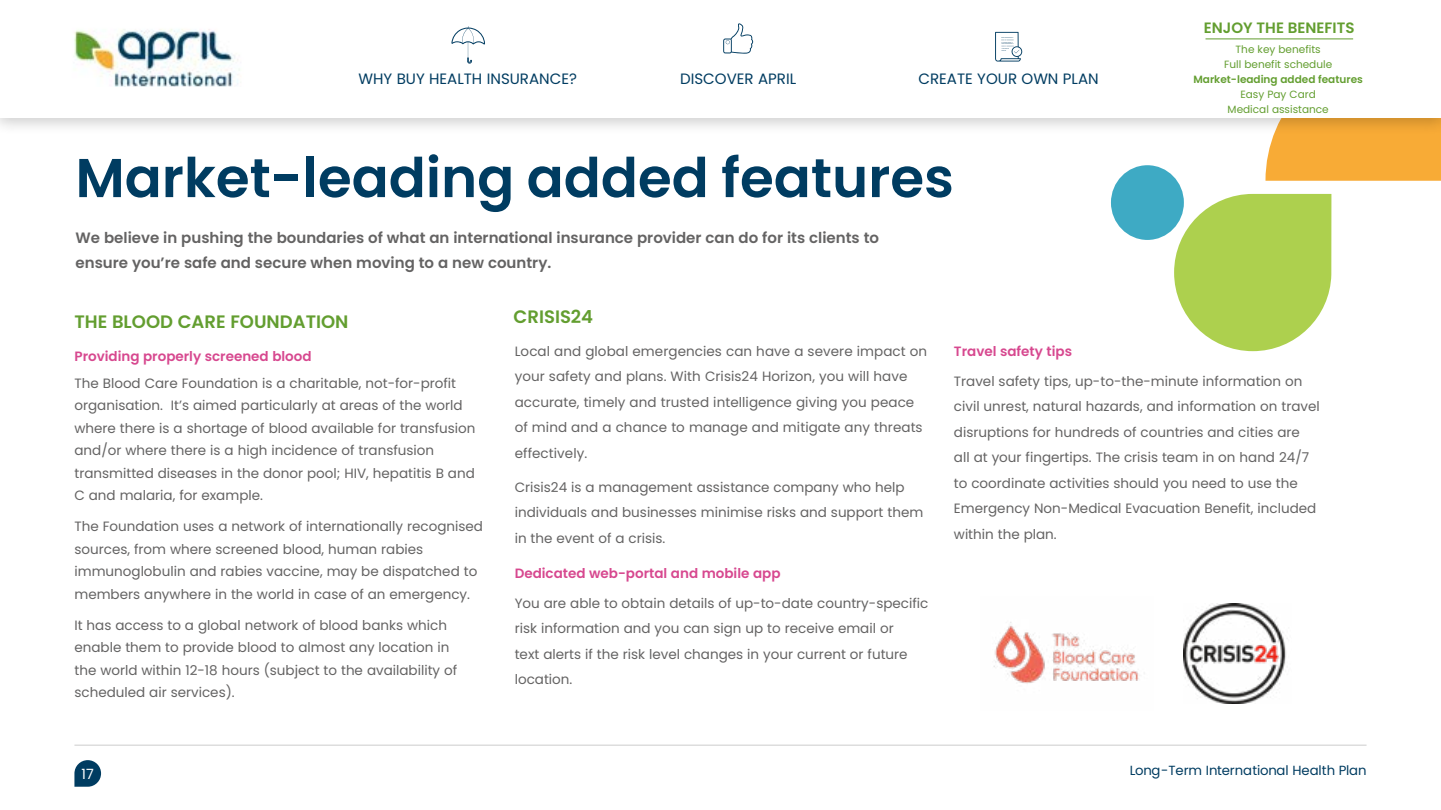
<style>
.page{position:relative;width:1441px;height:810px;background:#fff}
.page>*{position:absolute;margin:0;border:0;box-sizing:border-box;transform-origin:0 0}
.t1{font:600 54.6px "Poppins";color:#003c61}
.t2{font:600 18px "Poppins";color:#639e30}
.t3{font:600 15px/25.5px "Poppins";color:#646363}
.t4{font:15px "Poppins";color:#003c61}
.t5{font:600 15px "Poppins";color:#639e30}
.t6{font:14.1px "Poppins";color:#fff}
.t7{font:13.5px/25.5px "Poppins";color:#646363}
.t8{font:600 13.5px "Poppins";color:#d7488f}
.t9{font:13.2px "Poppins";color:#003c61}
.t10{font:10.5px/15px "Poppins";color:#639e30;text-align:center}
.t11{font:600 10.5px "Poppins";color:#639e30}
</style>
<div class="page">
<div style="left:1265px;top:137px;width:175px;height:44px;background:#f8ab36"></div>
<div style="left:0;top:0;width:1440px;height:137px;background:#000;opacity:.2"></div>
<div style="left:0;top:0;width:1440px;height:118px;background:#fff"></div>
<svg style="left:451px;top:26px;width:34px;height:38px"></svg>
<svg style="left:995px;top:32px;width:27px;height:30px"></svg>
<svg style="left:723px;top:23px;width:30px;height:31px"></svg>
<hr style="left:74px;top:745px;width:1292px;height:1px;background:#ccc">
<svg style="left:74px;top:760px;width:27px;height:27px"></svg>
<hr style="left:1205px;top:39px;width:147px;height:1px;background:#639e30">
<img style="left:74px;top:29px;width:166px;height:58px">
<div style="left:1110px;top:165px;width:73px;height:75px;background:#3eaac4;border-radius:50%"></div>
<svg style="left:1173px;top:194px;width:158px;height:157px"></svg>
<img style="left:1183px;top:603px;width:105px;height:101px">
<img style="left:993px;top:622px;width:146px;height:62px">
<p class="t4" style="left:358px;top:71px;width:220px">WHY BUY HEALTH INSURANCE?</p>
<p class="t4" style="left:918px;top:71px;width:182px">CREATE YOUR OWN PLAN</p>
<p class="t4" style="left:680px;top:71px;width:117px">DISCOVER APRIL</p>
<h1 class="t1" style="left:75px;top:146px;width:879px">Market-leading added features</h1>
<p class="t3" style="left:75px;top:225px;width:805px">We believe in pushing the boundaries of what an international insurance provider can do for its clients to ensure you’re safe and secure when moving to a new country.</p>
<h2 class="t2" style="left:74px;top:311px;width:275px">THE BLOOD CARE FOUNDATION</h2>
<h2 class="t2" style="left:513px;top:306px;width:81px">CRISIS24</h2>
<p class="t5" style="left:1203px;top:19px;width:152px">ENJOY THE BENEFITS</p>
<p class="t10" style="left:1223px;top:42px;width:110px">The key benefits<br>Full benefit schedule</p>
<p class="t11" style="left:1193px;top:74px;width:171px">Market-leading added features</p>
<p class="t10" style="left:1227px;top:87px;width:103px">Easy Pay Card<br>Medical assistance</p>
<p class="t8" style="left:74px;top:348px;width:239px">Providing properly screened blood</p>
<p class="t7" style="left:74px;top:372px;width:402px;line-height:22.5px">The Blood Care Foundation is a charitable, not-for-profit organisation. It’s aimed particularly at areas of the world where there is a shortage of blood available for transfusion and/or where there is a high incidence of transfusion transmitted diseases in the donor pool; HIV, hepatitis B and C and malaria, for example.</p>
<p class="t7" style="left:74px;top:515px;width:410px;line-height:22.5px">The Foundation uses a network of internationally recognised sources, from where screened blood, human rabies immunoglobulin and rabies vaccine, may be dispatched to members anywhere in the world in case of an emergency.</p>
<p class="t7" style="left:74px;top:614px;width:384px;line-height:22.5px">It has access to a global network of blood banks which enable them to provide blood to almost any location in the world within 12-18 hours (subject to the availability of scheduled air services).</p>
<p class="t7" style="left:514px;top:338px;width:414px">Local and global emergencies can have a severe impact on your safety and plans. With Crisis24 Horizon, you will have accurate, timely and trusted intelligence giving you peace of mind and a chance to manage and mitigate any threats effectively.</p>
<p class="t7" style="left:514px;top:474px;width:410px">Crisis24 is a management assistance company who help individuals and businesses minimise risks and support them in the event of a crisis.</p>
<p class="t8" style="left:514px;top:566px;width:267px">Dedicated web-portal and mobile app</p>
<p class="t7" style="left:514px;top:590px;width:415px">You are able to obtain details of up-to-date country-specific risk information and you can sign up to receive email or<br>text alerts if the risk level changes in your current or future location.</p>
<p class="t8" style="left:953px;top:343px;width:120px">Travel safety tips</p>
<p class="t7" style="left:953px;top:368px;width:367px">Travel safety tips, up-to-the-minute information on civil unrest, natural hazards, and information on travel disruptions for hundreds of countries and cities are<br>all at your fingertips. The crisis team in on hand 24/7 to coordinate activities should you need to use the Emergency Non-Medical Evacuation Benefit, included within the plan.</p>
<p class="t6" style="left:82px;top:766px;width:14px">17</p>
<p class="t9" style="left:1129px;top:763px;width:238px">Long-Term International Health Plan</p>
</div>
